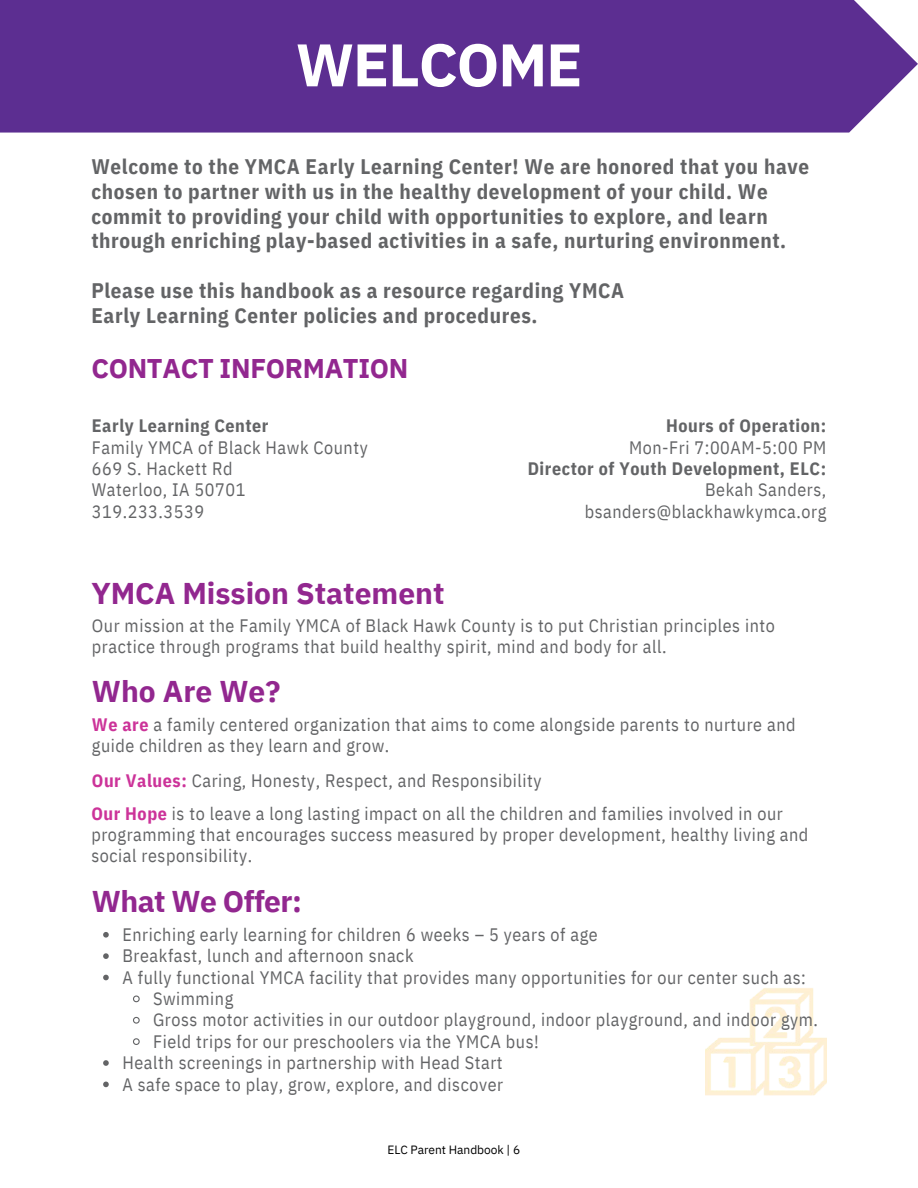
<style>
.page{position:relative;width:918px;height:1188px;background:#fff}
.page>*{position:absolute;margin:0;border:0;box-sizing:border-box;transform-origin:0 0}
.t1{font:700 60px "IBM Plex Sans";letter-spacing:-.02em;color:#fff}
.t2{font:700 30px "IBM Plex Sans";color:#92278f}
.t3{font:700 30px "IBM Plex Sans";letter-spacing:-.02em;color:#92278f}
.t4{font:700 27px "IBM Plex Sans";letter-spacing:-.01em;color:#92278f}
.t5{font:700 21px/24.8px "IBM Plex Sans Cond";letter-spacing:.03em;color:#636466}
.t6{font:18px/21.3px "IBM Plex Sans Cond";letter-spacing:.03em;color:#636466}
.t7{font:700 18px "IBM Plex Sans Cond";letter-spacing:.03em;color:#636466}
.t8{font:12px "IBM Plex Sans";letter-spacing:-.005em;color:#000}
.s1{font-weight:700;color:#c39}
</style>
<div class="page">
<img style="left:706px;top:988px;width:120px;height:108px">
<svg style="left:103px;top:932px;width:6px;height:6px"></svg>
<svg style="left:103px;top:953px;width:6px;height:6px"></svg>
<svg style="left:103px;top:975px;width:6px;height:5px"></svg>
<svg style="left:133px;top:995px;width:7px;height:8px"></svg>
<svg style="left:133px;top:1016px;width:7px;height:8px"></svg>
<svg style="left:133px;top:1038px;width:7px;height:7px"></svg>
<svg style="left:103px;top:1060px;width:6px;height:6px"></svg>
<svg style="left:103px;top:1082px;width:6px;height:5px"></svg>
<div style="left:0;top:0;width:918px;height:133px;background:#5c2e91"></div>
<h1 class="t1" style="left:296px;top:25px;width:288px">WELCOME</h1>
<p class="t5" style="left:91px;top:154px;width:719px">Welcome to the YMCA Early Learning Center! We are honored that you have chosen to partner with us in the healthy development of your child. We commit to providing your child with opportunities to explore, and learn through enriching play-based activities in a safe, nurturing environment.</p>
<p class="t5" style="left:91px;top:278px;width:534px">Please use this handbook as a resource regarding YMCA<br>Early Learning Center policies and procedures.</p>
<h3 class="t4" style="left:91px;top:351px;width:319px">CONTACT INFORMATION</h3>
<p class="t7" style="left:92px;top:414px;width:178px">Early Learning Center</p>
<p class="t6" style="left:92px;top:436px;width:277px">Family YMCA of Black Hawk County<br>669 S. Hackett Rd<br>Waterloo, IA 50701<br>319.233.3539</p>
<h2 class="t2" style="left:91px;top:573px;width:355px">YMCA Mission Statement</h2>
<p class="t7" style="left:666px;top:414px;width:162px">Hours of Operation:</p>
<p class="t6" style="left:629px;top:436px;width:199px">Mon-Fri 7:00AM-5:00 PM</p>
<p class="t7" style="left:528px;top:457px;width:300px">Director of Youth Development, ELC:</p>
<p class="t6" style="left:585px;top:479px;width:243px;text-align:right">Bekah Sanders, bsanders@blackhawkymca.org</p>
<p class="t6" style="left:92px;top:614px;width:685px">Our mission at the Family YMCA of Black Hawk County is to put Christian principles into practice through programs that build healthy spirit, mind and body for all.</p>
<h2 class="t2" style="left:92px;top:671px;width:190px">Who Are We?</h2>
<p class="t6" style="left:92px;top:713px;width:705px"><span class="s1">We are</span> a family centered organization that aims to come alongside parents to nurture and guide children as they learn and grow.</p>
<p class="t6" style="left:91px;top:764px;width:693px;line-height:32.7px"><span class="s1">Our Values:</span> Caring, Honesty, Respect, and Responsibility<br><span class="s1">Our Hope</span> is to leave a long lasting impact on all the children and families involved in our</p>
<p class="t6" style="left:91px;top:824px;width:719px">programming that encourages success measured by proper development, healthy living and social responsibility.</p>
<h2 class="t3" style="left:92px;top:881px;width:212px">What We Offer:</h2>
<p class="t6" style="left:122px;top:924px;width:477px">Enriching early learning for children 6 weeks – 5 years of age</p>
<p class="t6" style="left:122px;top:945px;width:293px">Breakfast, lunch and afternoon snack</p>
<p class="t6" style="left:122px;top:966px;width:685px">A fully functional YMCA facility that provides many opportunities for our center such as:</p>
<p class="t6" style="left:153px;top:988px;width:82px">Swimming</p>
<p class="t6" style="left:153px;top:1009px;width:666px">Gross motor activities in our outdoor playground, indoor playground, and indoor gym.</p>
<p class="t6" style="left:153px;top:1030px;width:387px">Field trips for our preschoolers via the YMCA bus!</p>
<p class="t6" style="left:122px;top:1052px;width:382px">Health screenings in partnership with Head Start</p>
<p class="t6" style="left:122px;top:1073px;width:382px">A safe space to play, grow, explore, and discover</p>
<p class="t8" style="left:387px;top:1141px;width:134px">ELC Parent Handbook | 6</p>
</div>
